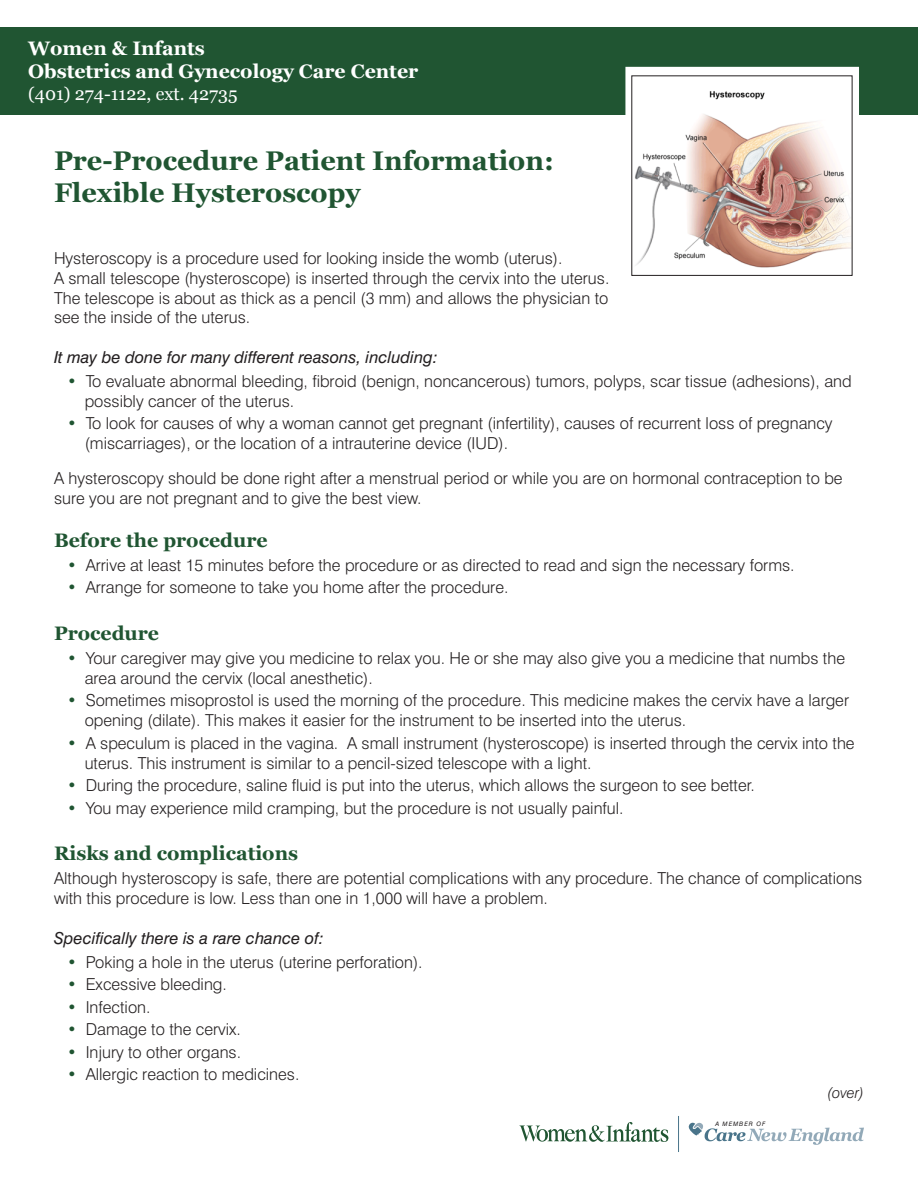
<style>
.page{position:relative;width:918px;height:1188px;background:#fff}
.page>*{position:absolute;margin:0;border:0;box-sizing:border-box;transform-origin:0 0}
.t1{font:700 27px "Georgia";color:#205532}
.t2{font:700 19.5px "Georgia";color:#205532}
.t3{font:700 19.5px "Georgia";color:#fff}
.t4{font:18px "Georgia";color:#fff}
.t5{font:300 16.5px/19.8px "Swiss 721 BT";color:#231f20}
.t6{font:italic 16.5px "Swiss 721 BT";color:#231f20}
.t7{font:italic 300 15px "Swiss 721 BT";color:#231f20}
.t8{font:italic 6.15px "Swiss 721 BT";letter-spacing:.15em;color:#231f20}
.s1{color:#205532}
</style>
<div class="page">
<div style="left:0;top:27px;width:918px;height:87px;background:#205532"></div>
<img style="left:634px;top:78px;width:216px;height:190px">
<div style="left:625px;top:67px;width:234px;height:222px;border:8px solid #fff"></div>
<svg style="left:519px;top:1122px;width:150px;height:20px"></svg>
<hr style="left:678px;top:1116px;width:1px;height:36px;background:#49748a">
<svg style="left:689px;top:1123px;width:175px;height:22px"></svg>
<p class="t3" style="left:28px;top:33px;width:178px">Women &amp; Infants</p>
<p class="t3" style="left:28px;top:57px;width:392px">Obstetrics and Gynecology Care Center</p>
<p class="t4" style="left:28px;top:81px;width:211px">(401) 274-1122, ext. 42735</p>
<p class="t1" style="left:54px;top:140px;width:502px">Pre-Procedure Patient Information:</p>
<p class="t1" style="left:54px;top:172px;width:308px">Flexible Hysteroscopy</p>
<p class="t5" style="left:54px;top:248px;width:510px">Hysteroscopy is a procedure used for looking inside the womb (uterus).</p>
<p class="t5" style="left:54px;top:268px;width:557px;text-align:justify">A small telescope (hysteroscope) is inserted through the cervix into the uterus.<br>The telescope is about as thick as a pencil (3 mm) and allows the physician to see the inside of the uterus.</p>
<p class="t6" style="left:54px;top:347px;width:385px">It may be done for many different reasons, including:</p>
<p class="t5" style="left:67px;top:371px;width:786px"><span class="s1">•</span> To evaluate abnormal bleeding, fibroid (benign, noncancerous) tumors, polyps, scar tissue (adhesions), and</p>
<p class="t5" style="left:85px;top:391px;width:211px">possibly cancer of the uterus.</p>
<p class="t5" style="left:67px;top:413px;width:767px"><span class="s1">•</span> To look for causes of why a woman cannot get pregnant (infertility), causes of recurrent loss of pregnancy</p>
<p class="t5" style="left:85px;top:433px;width:425px">(miscarriages), or the location of a intrauterine device (IUD).</p>
<p class="t5" style="left:54px;top:468px;width:790px">A hysteroscopy should be done right after a menstrual period or while you are on hormonal contraception to be sure you are not pregnant and to give the best view.</p>
<p class="t2" style="left:54px;top:525px;width:215px">Before the procedure</p>
<p class="t5" style="left:67px;top:555px;width:729px"><span class="s1">•</span> Arrive at least 15 minutes before the procedure or as directed to read and sign the necessary forms.</p>
<p class="t5" style="left:67px;top:577px;width:443px"><span class="s1">•</span> Arrange for someone to take you home after the procedure.</p>
<p class="t2" style="left:54px;top:619px;width:107px">Procedure</p>
<p class="t5" style="left:67px;top:648px;width:779px"><span class="s1">•</span> Your caregiver may give you medicine to relax you. He or she may also give you a medicine that numbs the</p>
<p class="t5" style="left:85px;top:668px;width:290px">area around the cervix (local anesthetic).</p>
<p class="t5" style="left:67px;top:690px;width:783px"><span class="s1">•</span> Sometimes misoprostol is used the morning of the procedure. This medicine makes the cervix have a larger</p>
<p class="t5" style="left:85px;top:710px;width:603px">opening (dilate). This makes it easier for the instrument to be inserted into the uterus.</p>
<p class="t5" style="left:67px;top:733px;width:789px"><span class="s1">•</span> A speculum is placed in the vagina. A small instrument (hysteroscope) is inserted through the cervix into the</p>
<p class="t5" style="left:85px;top:753px;width:508px">uterus. This instrument is similar to a pencil-sized telescope with a light.</p>
<p class="t5" style="left:67px;top:775px;width:689px"><span class="s1">•</span> During the procedure, saline fluid is put into the uterus, which allows the surgeon to see better.</p>
<p class="t5" style="left:67px;top:798px;width:558px"><span class="s1">•</span> You may experience mild cramping, but the procedure is not usually painful.</p>
<p class="t2" style="left:54px;top:839px;width:246px">Risks and complications</p>
<p class="t5" style="left:54px;top:868px;width:810px">Although hysteroscopy is safe, there are potential complications with any procedure. The chance of complications with this procedure is low. Less than one in 1,000 will have a problem.</p>
<p class="t6" style="left:54px;top:928px;width:271px">Specifically there is a rare chance of:</p>
<p class="t5" style="left:67px;top:952px;width:357px"><span class="s1">•</span> Poking a hole in the uterus (uterine perforation).</p>
<p class="t5" style="left:67px;top:974px;width:161px"><span class="s1">•</span> Excessive bleeding.</p>
<p class="t5" style="left:67px;top:997px;width:85px"><span class="s1">•</span> Infection.</p>
<p class="t5" style="left:67px;top:1019px;width:175px"><span class="s1">•</span> Damage to the cervix.</p>
<p class="t5" style="left:67px;top:1042px;width:175px"><span class="s1">•</span> Injury to other organs.</p>
<p class="t5" style="left:67px;top:1064px;width:234px"><span class="s1">•</span> Allergic reaction to medicines.</p>
<p class="t8" style="left:715px;top:1120px;width:51px">A MEMBER OF</p>
<p class="t7" style="left:827px;top:1083px;width:38px">(over)</p>
</div>
